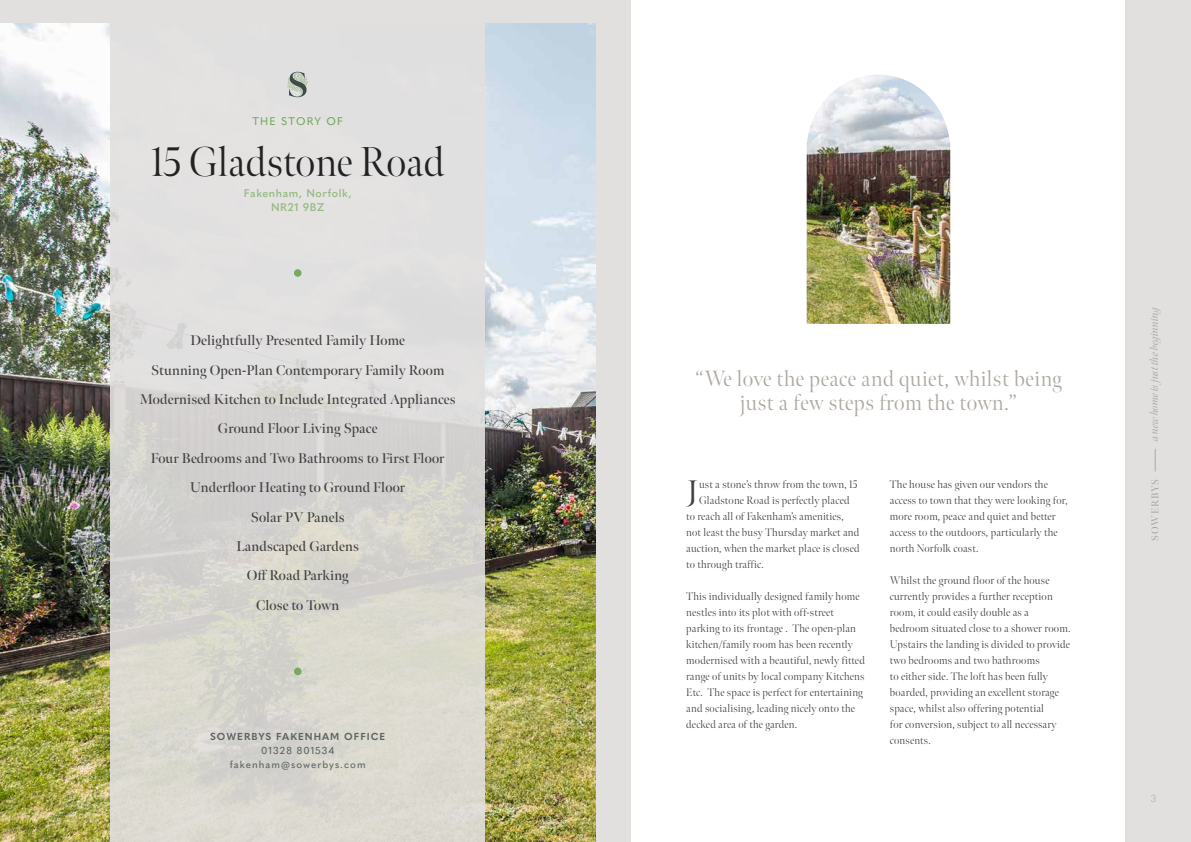
<style>
.page{position:relative;width:1191px;height:842px;background:#fff}
.page>*{position:absolute;margin:0;border:0;box-sizing:border-box;transform-origin:0 0}
.t1{font:300 41.5px "Meno Banner";color:#222223}
.t2{font:300 34px "Meno Banner";color:#434141}
.t3{font:300 22px/24px "Meno Banner";letter-spacing:.025em;color:#ada8a0;text-align:center}
.t4{font:600 14px/29.3px "Meno Banner";letter-spacing:.01em;color:#434141;text-align:center}
.t5{font:300 11px/16px "Meno Banner";letter-spacing:.02em;color:#434141}
.t6{font:italic 11px "Meno Banner";letter-spacing:-.01em;color:#ada8a0}
.t7{font:600 11px/14px "Quasimoda";letter-spacing:.05em;color:#96ba81;text-align:center}
.t8{font:500 11px "Quasimoda";letter-spacing:.1em;color:#76aa62}
.t9{font:500 10px/14px "Quasimoda";letter-spacing:.1em;color:#5e6662;text-align:center}
.t10{font:700 10px "Quasimoda";letter-spacing:.1em;color:#5e6662}
.t11{font:600 10px "Meno Banner";letter-spacing:.08em;color:#ada8a0}
.t12{font:300 10px "Quasimoda";color:#ada8a0}
</style>
<div class="page">
<div style="left:595px;top:0;width:596px;height:842px;background:#e2e0df"></div>
<svg style="left:1155px;top:449px;width:1px;height:22px"></svg>
<img style="left:0;top:24px;width:595px;height:818px">
<div style="left:111px;top:0;width:374px;height:842px;background:linear-gradient(to bottom,#e3e2e4,#d6d4ca)"></div>
<div style="left:294px;top:269px;width:7px;height:8px;background:#76aa62;border-radius:50%"></div>
<div style="left:294px;top:668px;width:7px;height:7px;background:#76aa62;border-radius:50%"></div>
<svg style="left:287px;top:72px;width:21px;height:25px"></svg>
<div style="left:631px;top:0;width:494px;height:842px;background:#fff"></div>
<img style="left:806px;top:75px;width:144px;height:249px">
<p class="t8" style="left:252px;top:113px;width:92px">THE STORY OF</p>
<h1 class="t1" style="left:151px;top:137px;width:295px">15 Gladstone Road</h1>
<p class="t7" style="left:244px;top:186px;width:109px">Fakenham, Norfolk,<br>NR21 9BZ</p>
<p class="t4" style="left:140px;top:326px;width:317px">Delightfully Presented Family Home<br>Stunning Open-Plan Contemporary Family Room<br>Modernised Kitchen to Include Integrated Appliances<br>Ground Floor Living Space<br>Four Bedrooms and Two Bathrooms to First Floor<br>Underfloor Heating to Ground Floor<br>Solar PV Panels<br>Landscaped Gardens<br>Off Road Parking<br>Close to Town</p>
<p class="t10" style="left:210px;top:728px;width:177px">SOWERBYS FAKENHAM OFFICE</p>
<p class="t9" style="left:230px;top:742px;width:137px">01328 801534 fakenham@sowerbys.com</p>
<h3 class="t3" style="left:695px;top:367px;width:368px">“We love the peace and quiet, whilst being just a few steps from the town.”</h3>
<h2 class="t2" style="left:687px;top:472px;width:13px">J</h2>
<p class="t5" style="left:699px;top:477px;width:160px">ust a stone’s throw from the town, 15</p>
<p class="t5" style="left:699px;top:493px;width:152px">Gladstone Road is perfectly placed</p>
<p class="t5" style="left:686px;top:509px;width:159px">to reach all of Fakenham’s amenities,</p>
<p class="t5" style="left:686px;top:525px;width:175px">not least the busy Thursday market and</p>
<p class="t5" style="left:686px;top:541px;width:175px">auction, when the market place is closed</p>
<p class="t5" style="left:686px;top:557px;width:79px">to through traffic.</p>
<p class="t5" style="left:686px;top:589px;width:180px">This individually designed family home nestles into its plot with off-street parking to its frontage . The open-plan kitchen/family room has been recently modernised with a beautiful, newly fitted range of units by local company Kitchens Etc. The space is perfect for entertaining and socialising, leading nicely onto the decked area of the garden.</p>
<p class="t5" style="left:889px;top:477px;width:179px">The house has given our vendors the access to town that they were looking for, more room, peace and quiet and better access to the outdoors, particularly the north Norfolk coast.</p>
<p class="t5" style="left:889px;top:573px;width:182px">Whilst the ground floor of the house currently provides a further reception room, it could easily double as a bedroom situated close to a shower room.<br>Upstairs the landing is divided to provide two bedrooms and two bathrooms<br>to either side. The loft has been fully boarded, providing an excellent storage space, whilst also offering potential<br>for conversion, subject to all necessary consents.</p>
<p class="t6" style="left:1147px;top:441px;width:138px;rotate:-90deg">a new home is just the beginning</p>
<p class="t11" style="left:1149px;top:541px;width:63px;rotate:-90deg">SOWERBYS</p>
<p class="t12" style="left:1150px;top:791px;width:7px">3</p>
</div>
